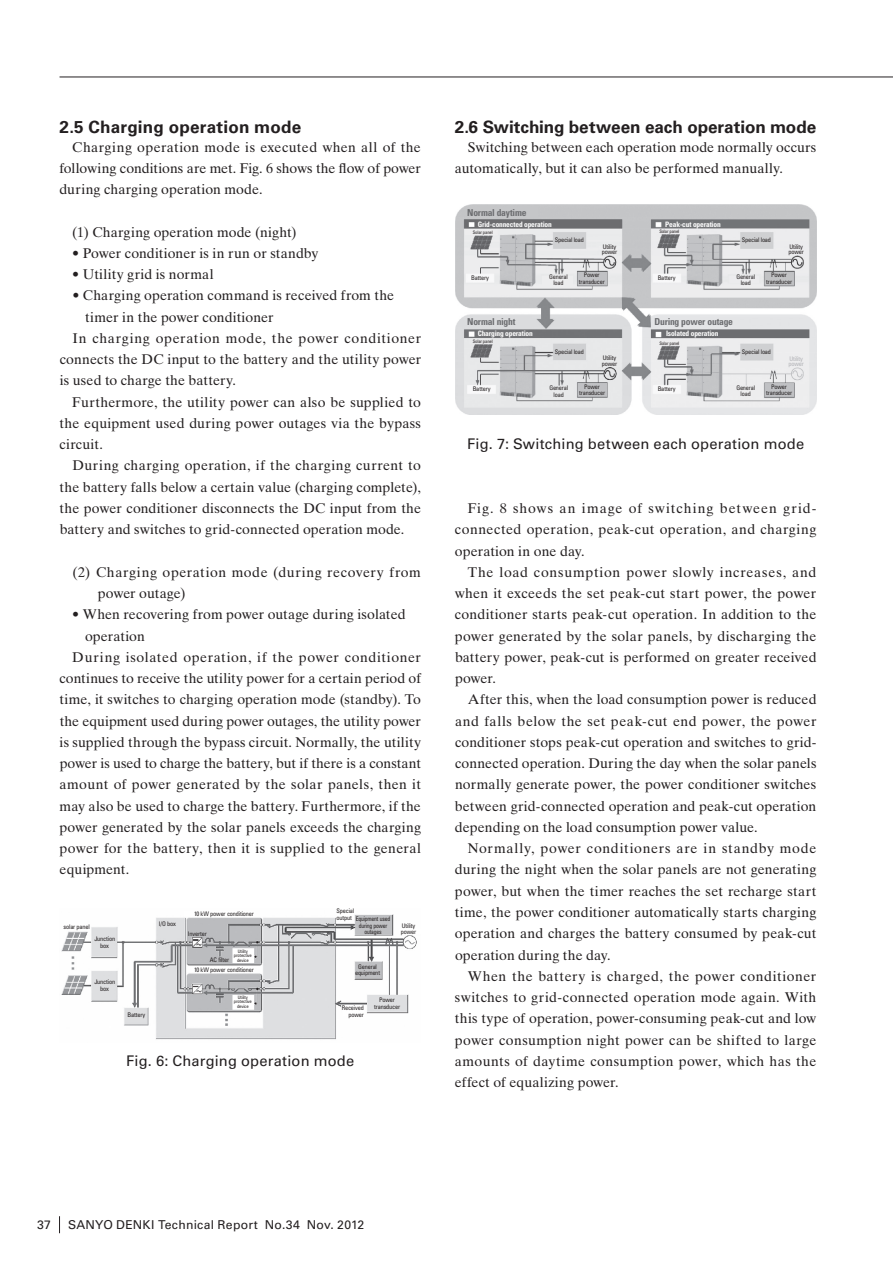
<style>
.page{position:relative;width:893px;height:1263px;background:#fff}
.page>*{position:absolute;margin:0;border:0;box-sizing:border-box;transform-origin:0 0}
.t1{font:700 17.1px "Univers";letter-spacing:.005em;color:#231f20}
.t2{font:14.7px "Univers";letter-spacing:.015em;color:#231f20}
.t3{font:14.1px/21.3px "Times Ten";letter-spacing:.015em;color:#231f20;text-align:justify}
.t4{font:14.1px "Times Ten";letter-spacing:-.005em;color:#231f20}
.t5{font:14.1px/21.3px "Times Ten";letter-spacing:.035em;color:#231f20}
.t6{font:14.1px "Times Ten";letter-spacing:.04em;color:#231f20}
.t7{font:14.1px "Times Ten";letter-spacing:.045em;color:#231f20}
.t8{font:12.15px "Univers";letter-spacing:.02em;color:#231f20}
.t9{font:700 condensed 9.6px "Univers";letter-spacing:-.025em;color:#6c6d70}
.t10{font:700 condensed 7.5px "Univers";letter-spacing:-.025em;color:#fff}
.t11{font:condensed 6.3px/6.4px "Univers";letter-spacing:-.03em;color:#231f20;text-align:center}
.t12{font:condensed 6.3px/6.4px "Univers";letter-spacing:-.03em;color:#231f20;text-align:center;scale:.9 1}
.t13{font:condensed 6.3px/5.2px "Univers";letter-spacing:-.02em;color:#b2b3b7}
.t14{font:condensed 4.65px/4.7px "Univers";letter-spacing:-.03em;color:#231f20;text-align:center}
</style>
<div class="page">
<svg style="left:59px;top:1216px;width:1px;height:17px"></svg>
<hr style="left:60px;top:77px;width:833px;height:1px;background:#231f20">
<img style="left:61px;top:914px;width:356px;height:126px">
<img style="left:455px;top:204px;width:361px;height:211px">
<p class="t1" style="left:60px;top:117px;width:243px">2.5 Charging operation mode</p>
<p class="t3" style="left:60px;top:136px;width:363px;text-indent:13px">Charging operation mode is executed when all of the following conditions are met. Fig. 6 shows the flow of power during charging operation mode.</p>
<p class="t3" style="left:72px;top:221px;width:226px">(1) Charging operation mode (night)</p>
<p class="t3" style="left:72px;top:242px;width:248px">• Power conditioner is in run or standby</p>
<p class="t3" style="left:72px;top:264px;width:143px">• Utility grid is normal</p>
<p class="t3" style="left:72px;top:285px;width:323px">• Charging operation command is received from the</p>
<p class="t3" style="left:85px;top:306px;width:190px">timer in the power conditioner</p>
<p class="t7" style="left:72px;top:330px;width:350px">In charging operation mode, the power conditioner</p>
<p class="t3" style="left:60px;top:349px;width:363px">connects the DC input to the battery and the utility power</p>
<p class="t3" style="left:60px;top:370px;width:178px">is used to charge the battery.</p>
<p class="t3" style="left:72px;top:391px;width:350px">Furthermore, the utility power can also be supplied to</p>
<p class="t3" style="left:60px;top:412px;width:363px">the equipment used during power outages via the bypass</p>
<p class="t3" style="left:60px;top:434px;width:45px">circuit.</p>
<p class="t3" style="left:72px;top:455px;width:350px">During charging operation, if the charging current to</p>
<p class="t3" style="left:60px;top:476px;width:363px">the battery falls below a certain value (charging complete),</p>
<p class="t3" style="left:60px;top:497px;width:363px">the power conditioner disconnects the DC input from the</p>
<p class="t3" style="left:60px;top:519px;width:346px">battery and switches to grid-connected operation mode.</p>
<p class="t5" style="left:98px;top:561px;width:325px;text-indent:-25px">(2) Charging operation mode (during recovery from power outage)</p>
<p class="t3" style="left:72px;top:604px;width:335px">• When recovering from power outage during isolated</p>
<p class="t3" style="left:85px;top:625px;width:61px">operation</p>
<p class="t6" style="left:72px;top:649px;width:350px">During isolated operation, if the power conditioner</p>
<p class="t4" style="left:60px;top:670px;width:363px">continues to receive the utility power for a certain period of</p>
<p class="t3" style="left:60px;top:689px;width:363px">time, it switches to charging operation mode (standby). To</p>
<p class="t3" style="left:60px;top:710px;width:363px">the equipment used during power outages, the utility power</p>
<p class="t3" style="left:60px;top:731px;width:363px">is supplied through the bypass circuit. Normally, the utility</p>
<p class="t4" style="left:60px;top:755px;width:363px">power is used to charge the battery, but if there is a constant</p>
<p class="t3" style="left:60px;top:774px;width:363px">amount of power generated by the solar panels, then it</p>
<p class="t3" style="left:60px;top:795px;width:363px">may also be used to charge the battery. Furthermore, if the</p>
<p class="t3" style="left:60px;top:816px;width:363px">power generated by the solar panels exceeds the charging</p>
<p class="t3" style="left:60px;top:838px;width:363px">power for the battery, then it is supplied to the general</p>
<p class="t3" style="left:60px;top:859px;width:71px">equipment.</p>
<p class="t11" style="left:64px;top:923px;width:28px">solar panel</p>
<p class="t11" style="left:94px;top:936px;width:22px">Junction box</p>
<p class="t11" style="left:94px;top:978px;width:22px">Junction box</p>
<p class="t11" style="left:128px;top:1011px;width:19px">Battery</p>
<p class="t11" style="left:159px;top:920px;width:19px">I/O box</p>
<p class="t11" style="left:194px;top:910px;width:61px">10 kW power conditioner</p>
<p class="t11" style="left:188px;top:930px;width:20px">Inverter</p>
<p class="t11" style="left:210px;top:957px;width:21px">AC filter</p>
<p class="t14" style="left:234px;top:948px;width:20px">Utility protective device</p>
<p class="t14" style="left:234px;top:995px;width:20px">Utility protective device</p>
<p class="t11" style="left:194px;top:966px;width:61px">10 kW power conditioner</p>
<p class="t11" style="left:337px;top:908px;width:19px;text-align:left">Special output</p>
<p class="t12" style="left:356px;top:916px;width:40px">Equipment used during power outages</p>
<p class="t11" style="left:401px;top:922px;width:17px;text-align:left">Utility power</p>
<p class="t11" style="left:355px;top:963px;width:27px">General equipment</p>
<p class="t11" style="left:342px;top:1005px;width:24px;text-align:right">Received power</p>
<p class="t11" style="left:374px;top:996px;width:27px">Power transducer</p>
<p class="t2" style="left:126px;top:1052px;width:230px">Fig. 6: Charging operation mode</p>
<p class="t1" style="left:455px;top:117px;width:363px">2.6 Switching between each operation mode</p>
<p class="t3" style="left:455px;top:136px;width:363px;text-indent:13px">Switching between each operation mode normally occurs automatically, but it can also be performed manually.</p>
<p class="t9" style="left:467px;top:206px;width:61px">Normal daytime</p>
<p class="t10" style="left:478px;top:220px;width:76px">Grid-connected operation</p>
<p class="t10" style="left:665px;top:220px;width:57px">Peak-cut operation</p>
<p class="t14" style="left:659px;top:229px;width:21px">Solar panel</p>
<p class="t14" style="left:473px;top:230px;width:21px">Solar panel</p>
<p class="t11" style="left:471px;top:275px;width:19px">Battery</p>
<p class="t9" style="left:467px;top:316px;width:50px">Normal night</p>
<p class="t11" style="left:555px;top:236px;width:31px">Special load</p>
<p class="t11" style="left:742px;top:236px;width:31px">Special load</p>
<p class="t11" style="left:602px;top:244px;width:17px;line-height:5.2px;text-align:left">Utility power</p>
<p class="t11" style="left:788px;top:244px;width:17px;line-height:5.2px;text-align:left">Utility power</p>
<p class="t11" style="left:579px;top:272px;width:27px">Power transducer</p>
<p class="t11" style="left:766px;top:272px;width:27px">Power transducer</p>
<p class="t11" style="left:549px;top:273px;width:20px">General load</p>
<p class="t11" style="left:736px;top:273px;width:20px">General load</p>
<p class="t11" style="left:658px;top:274px;width:19px">Battery</p>
<p class="t9" style="left:655px;top:316px;width:80px">During power outage</p>
<p class="t10" style="left:478px;top:329px;width:57px">Charging operation</p>
<p class="t10" style="left:666px;top:329px;width:54px">Isolated operation</p>
<p class="t14" style="left:473px;top:339px;width:21px">Solar panel</p>
<p class="t14" style="left:659px;top:341px;width:21px">Solar panel</p>
<p class="t11" style="left:555px;top:348px;width:31px">Special load</p>
<p class="t11" style="left:742px;top:348px;width:31px">Special load</p>
<p class="t11" style="left:602px;top:355px;width:17px;line-height:5.2px;text-align:left">Utility power</p>
<p class="t13" style="left:788px;top:356px;width:17px">Utility power</p>
<p class="t11" style="left:473px;top:386px;width:19px">Battery</p>
<p class="t11" style="left:549px;top:385px;width:20px">General load</p>
<p class="t11" style="left:579px;top:383px;width:27px">Power transducer</p>
<p class="t11" style="left:658px;top:385px;width:19px">Battery</p>
<p class="t11" style="left:736px;top:384px;width:20px">General load</p>
<p class="t11" style="left:766px;top:383px;width:27px">Power transducer</p>
<p class="t2" style="left:467px;top:435px;width:338px">Fig. 7: Switching between each operation mode</p>
<p class="t3" style="left:455px;top:497px;width:363px;text-indent:13px">Fig. 8 shows an image of switching between grid&shy;connected operation, peak-cut operation, and charging operation in one day.</p>
<p class="t3" style="left:455px;top:561px;width:363px;text-indent:13px">The load consumption power slowly increases, and when it exceeds the set peak-cut start power, the power conditioner starts peak-cut operation. In addition to the power generated by the solar panels, by discharging the battery power, peak-cut is performed on greater received power.</p>
<p class="t3" style="left:455px;top:689px;width:363px;text-indent:13px">After this, when the load consumption power is reduced and falls below the set peak-cut end power, the power conditioner stops peak-cut operation and switches to grid&shy;connected operation. During the day when the solar panels normally generate power, the power conditioner switches between grid-connected operation and peak-cut operation depending on the load consumption power value.</p>
<p class="t3" style="left:455px;top:838px;width:363px;text-indent:13px">Normally, power conditioners are in standby mode during the night when the solar panels are not generating power, but when the timer reaches the set recharge start time, the power conditioner automatically starts charging operation and charges the battery consumed by peak-cut operation during the day.</p>
<p class="t3" style="left:455px;top:965px;width:363px;text-indent:13px">When the battery is charged, the power conditioner switches to grid-connected operation mode again. With this type of operation, power-consuming peak-cut and low power consumption night power can be shifted to large amounts of daytime consumption power, which has the effect of equalizing power.</p>
<p class="t8" style="left:37px;top:1217px;width:15px">37</p>
<p class="t8" style="left:68px;top:1217px;width:298px">SANYO DENKI Technical Report No.34 Nov. 2012</p>
</div>
